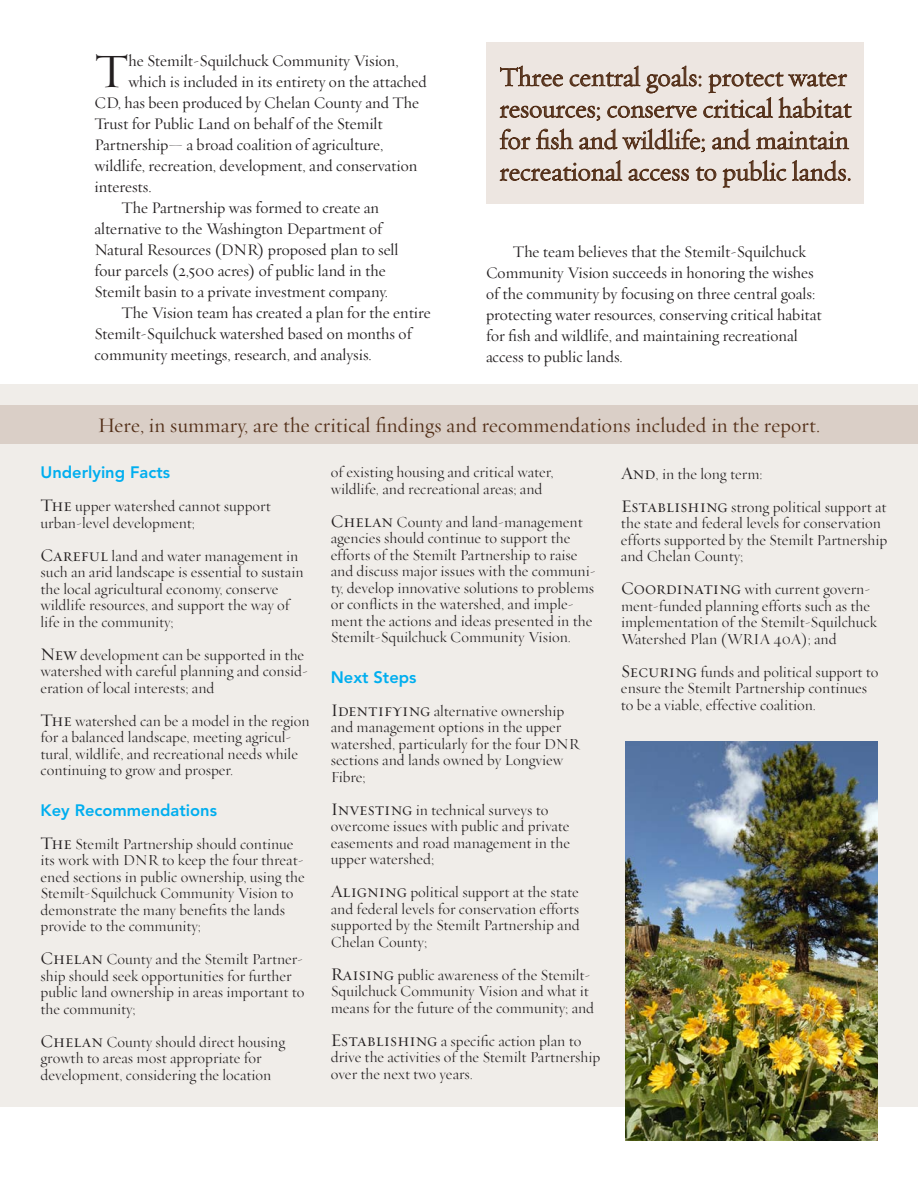
<style>
.page{position:relative;width:918px;height:1188px;background:#fff}
.page>*{position:absolute;margin:0;border:0;box-sizing:border-box;transform-origin:0 0}
.t1{font:49.2px "Requiem Display HTF Roman";color:#231f20}
.t2{font:27px/31.5px "Requiem Fine HTF Roman";color:#532f18}
.t3{font:21px "Requiem Display HTF Roman";letter-spacing:.01em;color:#532f18}
.t4{font:16.5px/21px "Requiem Display HTF Roman";color:#231f20}
.t5{font:800 16.5px "Avenir";color:#00aeef}
.t6{font:15.75px/16.5px "Requiem Fine HTF Roman";color:#231f20}
.s1{font-family:"Requiem Display HTF Small Caps";font-size:18px}
</style>
<div class="page">
<div style="left:0;top:385px;width:918px;height:722px;background:#f0ede9"></div>
<div style="left:0;top:405px;width:918px;height:39px;background:#dacfc7"></div>
<img style="left:625px;top:742px;width:253px;height:399px">
<div style="left:486px;top:42px;width:378px;height:162px;background:#ede6e1"></div>
<svg style="left:500px;top:66px;width:352px;height:122px"></svg>
<p class="t1" style="left:94px;top:42px;width:35px">T</p>
<p class="t4" style="left:128px;top:51px;width:300px">he Stemilt-Squilchuck Community Vision, which is included in its entirety on the attached</p>
<p class="t4" style="left:94px;top:93px;width:326px">CD, has been produced by Chelan County and The<br>Trust for Public Land on behalf of the Stemilt</p>
<p class="t4" style="left:94px;top:135px;width:290px">Partnership— a broad coalition of agriculture,</p>
<p class="t4" style="left:94px;top:156px;width:324px">wildlife, recreation, development, and conservation interests.</p>
<p class="t4" style="left:121px;top:198px;width:259px">The Partnership was formed to create an</p>
<p class="t4" style="left:94px;top:219px;width:289px">alternative to the Washington Department of</p>
<p class="t4" style="left:94px;top:240px;width:306px">Natural Resources (DNR) proposed plan to sell</p>
<p class="t4" style="left:94px;top:261px;width:293px">four parcels (2,500 acres) of public land in the</p>
<p class="t4" style="left:94px;top:282px;width:295px">Stemilt basin to a private investment company.</p>
<p class="t4" style="left:94px;top:303px;width:338px;text-indent:27px">The Vision team has created a plan for the entire<br>Stemilt-Squilchuck watershed based on months of community meetings, research, and analysis.</p>
<p class="t2" style="left:500px;top:62px;width:354px">Three central goals: protect water resources; conserve critical habitat for fish and wildlife; and maintain recreational access to public lands.</p>
<p class="t4" style="left:513px;top:242px;width:295px">The team believes that the Stemilt-Squilchuck</p>
<p class="t4" style="left:486px;top:263px;width:337px">Community Vision succeeds in honoring the wishes of the community by focusing on three central goals: protecting water resources, conserving critical habitat for fish and wildlife, and maintaining recreational access to public lands.</p>
<p class="t3" style="left:98px;top:413px;width:724px">Here, in summary, are the critical findings and recommendations included in the report.</p>
<p class="t5" style="left:40px;top:463px;width:131px">Underlying Facts</p>
<p class="t6" style="left:40px;top:499px;width:232px"><span class="s1">The</span> upper watershed cannot support urban-level development;</p>
<p class="t6" style="left:40px;top:548px;width:264px"><span class="s1">Careful</span> land and water management in such an arid landscape is essential to sustain the local agricultural economy, conserve wildlife resources, and support the way of life in the community;</p>
<p class="t6" style="left:40px;top:647px;width:269px"><span class="s1">New</span> development can be supported in the watershed with careful planning and consid&shy;eration of local interests; and</p>
<p class="t6" style="left:40px;top:713px;width:271px"><span class="s1">The</span> watershed can be a model in the region for a balanced landscape, meeting agricul&shy;tural, wildlife, and recreational needs while continuing to grow and prosper.</p>
<p class="t5" style="left:40px;top:800px;width:178px">Key Recommendations</p>
<p class="t6" style="left:40px;top:836px;width:254px"><span class="s1">The</span> Stemilt Partnership should continue</p>
<p class="t6" style="left:41px;top:853px;width:266px">its work with DNR to keep the four threat&shy;ened sections in public ownership, using the Stemilt-Squilchuck Community Vision to demonstrate the many benefits the lands provide to the community;</p>
<p class="t6" style="left:40px;top:952px;width:265px"><span class="s1">Chelan</span> County and the Stemilt Partner&shy;ship should seek opportunities for further public land ownership in areas important to the community;</p>
<p class="t6" style="left:40px;top:1034px;width:246px"><span class="s1">Chelan</span> County should direct housing growth to areas most appropriate for</p>
<p class="t6" style="left:40px;top:1067px;width:232px">development, considering the location</p>
<p class="t6" style="left:331px;top:465px;width:224px">of existing housing and critical water,</p>
<p class="t6" style="left:331px;top:481px;width:213px">wildlife, and recreational areas; and</p>
<p class="t6" style="left:331px;top:514px;width:253px"><span class="s1">Chelan</span> County and land-management agencies should continue to support the</p>
<p class="t6" style="left:331px;top:547px;width:266px">efforts of the Stemilt Partnership to raise and discuss major issues with the communi&shy;ty, develop innovative solutions to problems or conflicts in the watershed, and imple&shy;ment the actions and ideas presented in the Stemilt-Squilchuck Community Vision.</p>
<p class="t5" style="left:331px;top:667px;width:87px">Next Steps</p>
<p class="t6" style="left:331px;top:703px;width:235px"><span class="s1">Identifying</span> alternative ownership</p>
<p class="t6" style="left:331px;top:720px;width:232px">and management options in the upper</p>
<p class="t6" style="left:331px;top:736px;width:250px">watershed, particularly for the four DNR sections and lands owned by Longview<br>Fibre;</p>
<p class="t6" style="left:331px;top:802px;width:219px"><span class="s1">Investing</span> in technical surveys to</p>
<p class="t6" style="left:331px;top:819px;width:241px">overcome issues with public and private easements and road management in the</p>
<p class="t6" style="left:331px;top:852px;width:105px">upper watershed;</p>
<p class="t6" style="left:331px;top:885px;width:251px;text-align:justify"><span class="s1">Aligning</span> political support at the state and federal levels for conservation efforts supported by the Stemilt Partnership and Chelan County;</p>
<p class="t6" style="left:331px;top:967px;width:265px"><span class="s1">Raising</span> public awareness of the Stemilt-<br>Squilchuck Community Vision and what it means for the future of the community; and</p>
<p class="t6" style="left:331px;top:1033px;width:271px"><span class="s1">Establishing</span> a specific action plan to drive the activities of the Stemilt Partnership over the next two years.</p>
<p class="t6" style="left:621px;top:466px;width:143px"><span class="s1">And</span>, in the long term:</p>
<p class="t6" style="left:621px;top:499px;width:267px"><span class="s1">Establishing</span> strong political support at</p>
<p class="t6" style="left:621px;top:516px;width:268px">the state and federal levels for conservation efforts supported by the Stemilt Partnership and Chelan County;</p>
<p class="t6" style="left:621px;top:582px;width:251px"><span class="s1">Coordinating</span> with current govern&shy;ment-funded planning efforts such as the</p>
<p class="t6" style="left:621px;top:615px;width:257px">implementation of the Stemilt-Squilchuck<br>Watershed Plan (WRIA 40A); and</p>
<p class="t6" style="left:621px;top:664px;width:259px"><span class="s1">Securing</span> funds and political support to</p>
<p class="t6" style="left:621px;top:681px;width:248px">ensure the Stemilt Partnership continues</p>
<p class="t6" style="left:621px;top:697px;width:196px">to be a viable, effective coalition.</p>
</div>
